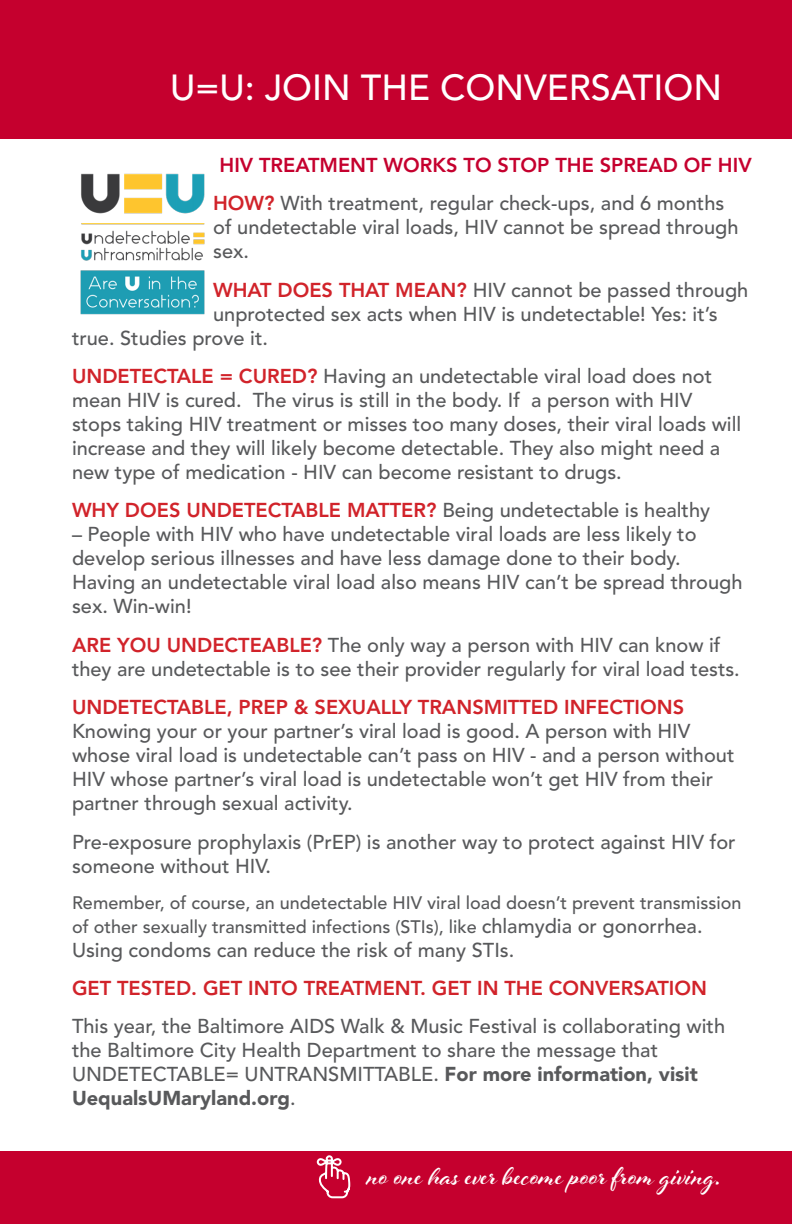
<style>
.page{position:relative;width:792px;height:1224px;background:#c5002e}
.page>*{position:absolute;margin:0;border:0;box-sizing:border-box;transform-origin:0 0}
.t1{font:500 36px "Avenir LT Std";color:#fff}
.t2{font:700 32px "Al Fresco";color:#fff}
.t3{font:500 20px/24px "Avenir LT Std";color:#58595b}
.t4{font:800 20px "Avenir LT Std";color:#d1232a}
.t5{font:800 20px "Avenir LT Std";color:#c5002e}
.t6{font:500 18px/24px "Avenir LT Std";color:#58595b}
.s1{font-weight:800;color:#d1232a}
.s2{font-weight:500;color:#58595b}
.s3{font-size:20px}
.s4{font-weight:900}
</style>
<div class="page">
<div style="left:0;top:140px;width:792px;height:1011px;background:#fff"></div>
<svg style="left:316px;top:1155px;width:35px;height:44px"></svg>
<img style="left:80px;top:173px;width:125px;height:142px">
<p class="t1" style="left:170px;top:67px;width:553px">U=U: JOIN THE CONVERSATION</p>
<p class="t5" style="left:220px;top:153px;width:534px">HIV TREATMENT WORKS TO STOP THE SPREAD OF HIV</p>
<p class="t3" style="left:213px;top:192px;width:527px"><span class="s1">HOW?</span> With treatment, regular check-ups, and 6 months of undetectable viral loads, HIV cannot be spread through sex.</p>
<p class="t3" style="left:213px;top:278px;width:537px"><span class="s1">WHAT DOES THAT MEAN?</span> HIV cannot be passed through</p>
<p class="t3" style="left:213px;top:302px;width:506px">unprotected sex acts when HIV is undetectable! Yes: it’s</p>
<p class="t3" style="left:72px;top:326px;width:197px">true. Studies prove it.</p>
<p class="t3" style="left:72px;top:365px;width:671px"><span class="s1">UNDETECTALE = CURED?</span> Having an undetectable viral load does not mean HIV is cured. The virus is still in the body. If a person with HIV stops taking HIV treatment or misses too many doses, their viral loads will increase and they will likely become detectable. They also might need a new type of medication - HIV can become resistant to drugs.</p>
<p class="t4" style="left:72px;top:499px;width:640px">WHY DOES UNDETECTABLE MATTER? <span class="s2">Being undetectable is healthy</span></p>
<p class="t3" style="left:72px;top:523px;width:626px">– People with HIV who have undetectable viral loads are less likely to develop serious illnesses and have less damage done to their body.</p>
<p class="t3" style="left:72px;top:571px;width:672px">Having an undetectable viral load also means HIV can’t be spread through sex. Win-win!</p>
<p class="t3" style="left:72px;top:633px;width:669px"><span class="s1">ARE YOU UNDECTEABLE?</span> The only way a person with HIV can know if they are undetectable is to see their provider regularly for viral load tests.</p>
<p class="t3" style="left:72px;top:696px;width:664px"><span class="s1">UNDETECTABLE, PREP &amp; SEXUALLY TRANSMITTED INFECTIONS </span>Knowing your or your partner’s viral load is good. A person with HIV whose viral load is undetectable can’t pass on HIV - and a person without HIV whose partner’s viral load is undetectable won’t get HIV from their partner through sexual activity.</p>
<p class="t3" style="left:72px;top:830px;width:665px">Pre-exposure prophylaxis (PrEP) is another way to protect against HIV for someone without HIV.</p>
<p class="t6" style="left:72px;top:891px;width:671px">Remember, of course, an undetectable HIV viral load doesn’t prevent transmission of other sexually transmitted infections (STIs), like <span class="s3">chlamydia or gonorrhea.</span></p>
<p class="t3" style="left:72px;top:938px;width:444px">Using condoms can reduce the risk of many STIs.</p>
<p class="t4" style="left:72px;top:976px;width:637px">GET TESTED. GET INTO TREATMENT. GET IN THE CONVERSATION</p>
<p class="t3" style="left:72px;top:1015px;width:655px">This year, the Baltimore AIDS Walk &amp; Music Festival is collaborating with the Baltimore City Health Department to share the message that UNDETECTABLE= UNTRANSMITTABLE. <span class="s4">For more information, visit UequalsUMaryland.org</span>.</p>
<p class="t2" style="left:368px;top:1154px;width:354px">no one has ever become poor from giving.</p>
</div>
